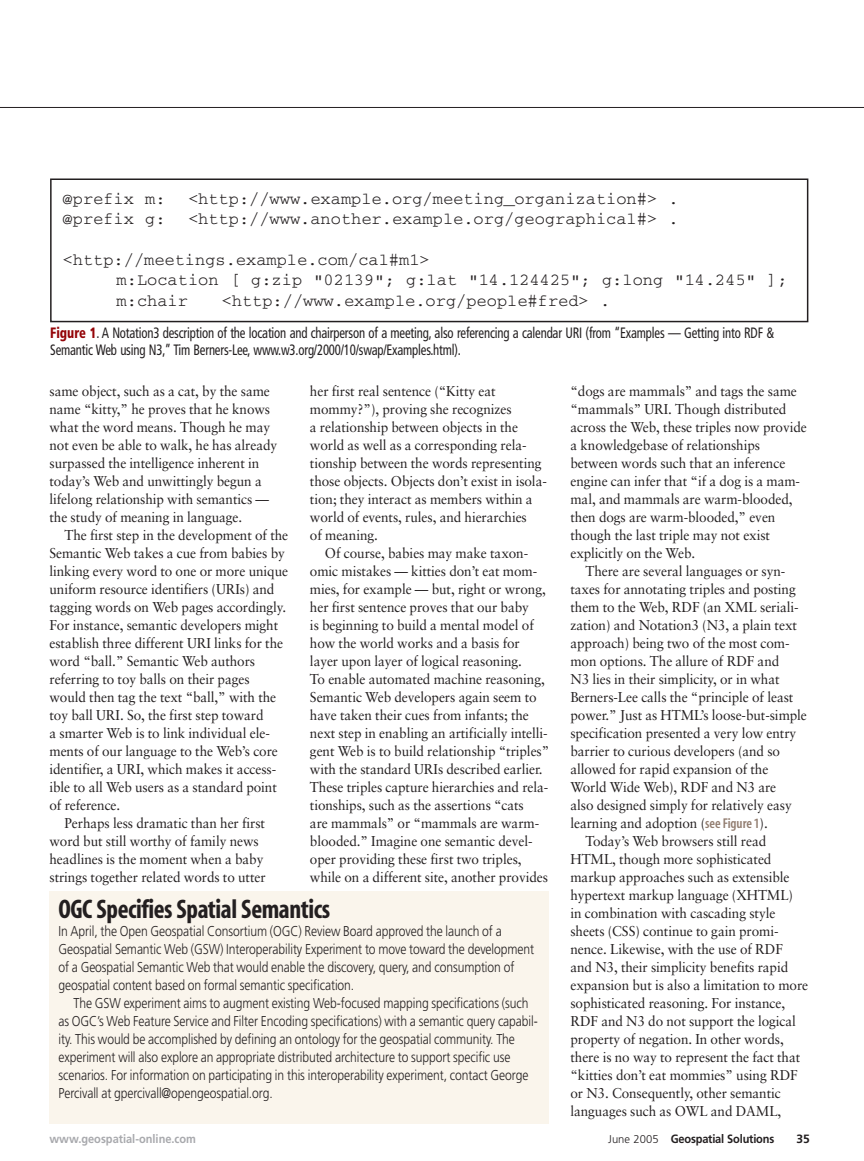
<style>
.page{position:relative;width:864px;height:1161px;background:#fff}
.page>*{position:absolute;margin:0;border:0;box-sizing:border-box;transform-origin:0 0}
.t1{font:700 condensed 27px "Myriad";letter-spacing:-.015em;color:#231f20;scale:.96 1}
.t2{font:16.95px/20.4px "Courier";color:#231f20}
.t3{font:condensed 15px/16.5px "Frutiger";letter-spacing:-.015em;color:#231f20;scale:.85 1}
.t4{font:14.25px/18px "Sabon";letter-spacing:-.005em;color:#231f20;scale:.95 1}
.t5{font:300 14.25px/18px "Frutiger";letter-spacing:-.005em;color:#231f20;scale:.85 1}
.t6{font:700 12px "Frutiger";letter-spacing:-.015em;color:#231f20;scale:.92 1}
.t7{font:700 12px "Frutiger";color:#a8a9ad;scale:.92 1}
.t8{font:700 12px "Frutiger";letter-spacing:-.015em;color:#231f20}
.s1{font-weight:900;color:#940408}
.s2{font-family:"Myriad";font-weight:600;font-stretch:condensed;color:#927d70}
.s3{font-weight:300;font-size:11.25px}
</style>
<div class="page">
<svg style="left:0;top:107px;width:864px;height:1px"></svg>
<div style="left:50px;top:891px;width:499px;height:233px;background:#faf5ec"></div>
<div style="left:50px;top:179px;width:758px;height:143px;border:2px solid #231f20"></div>
<p class="t2" style="left:63px;top:189px;width:105px">@prefix m:</p>
<p class="t2" style="left:188px;top:189px;width:492px">&lt;http://www.example.org/meeting_organization#&gt; .</p>
<p class="t2" style="left:63px;top:210px;width:105px">@prefix g:</p>
<p class="t2" style="left:188px;top:210px;width:492px">&lt;http://www.another.example.org/geographical#&gt; .</p>
<p class="t2" style="left:117px;top:251px;width:673px;text-indent:-54px">&lt;http://meetings.example.com/cal#m1&gt;<br>m:Location [ g:zip "02139"; g:lat "14.124425"; g:long "14.245" ]; m:chair</p>
<p class="t2" style="left:222px;top:291px;width:390px">&lt;http://www.example.org/people#fred&gt; .</p>
<p class="t3" style="left:50px;top:326px;width:853px"><span class="s1">Figure 1</span>. A Notation3 description of the location and chairperson of a meeting, also referencing a calendar URI (from “Examples — Getting into RDF &amp;<br>Semantic Web using N3,” Tim Berners-Lee, www.w3.org/2000/10/swap/Examples.html).</p>
<p class="t4" style="left:50px;top:383px;width:241px">same object, such as a cat, by the same name “kitty,” he proves that he knows what the word means. Though he may not even be able to walk, he has already surpassed the intelligence inherent in today’s Web and unwittingly begun a lifelong relationship with semantics — the study of meaning in language.</p>
<p class="t4" style="left:64px;top:527px;width:237px">The first step in the development of the</p>
<p class="t4" style="left:50px;top:545px;width:249px">Semantic Web takes a cue from babies by</p>
<p class="t4" style="left:50px;top:563px;width:253px">linking every word to one or more unique</p>
<p class="t4" style="left:50px;top:581px;width:238px">uniform resource identifiers (URIs) and</p>
<p class="t4" style="left:49px;top:599px;width:251px">tagging words on Web pages accordingly.</p>
<p class="t4" style="left:49px;top:617px;width:242px">For instance, semantic developers might</p>
<p class="t4" style="left:49px;top:635px;width:247px">establish three different URI links for the</p>
<p class="t4" style="left:49px;top:653px;width:218px">word “ball.” Semantic Web authors</p>
<p class="t4" style="left:49px;top:671px;width:212px">referring to toy balls on their pages</p>
<p class="t4" style="left:49px;top:689px;width:240px">would then tag the text “ball,” with the</p>
<p class="t4" style="left:49px;top:707px;width:227px">toy ball URI. So, the first step toward</p>
<p class="t4" style="left:49px;top:725px;width:233px">a smarter Web is to link individual ele-</p>
<p class="t4" style="left:49px;top:743px;width:242px">ments of our language to the Web’s core</p>
<p class="t4" style="left:49px;top:761px;width:240px">identifier, a URI, which makes it access-</p>
<p class="t4" style="left:49px;top:779px;width:241px">ible to all Web users as a standard point</p>
<p class="t4" style="left:49px;top:797px;width:76px">of reference.</p>
<p class="t4" style="left:64px;top:815px;width:213px">Perhaps less dramatic than her first</p>
<p class="t4" style="left:49px;top:833px;width:222px">word but still worthy of family news</p>
<p class="t4" style="left:49px;top:851px;width:227px">headlines is the moment when a baby</p>
<p class="t4" style="left:49px;top:869px;width:229px">strings together related words to utter</p>
<p class="t4" style="left:310px;top:383px;width:251px">her first real sentence (“Kitty eat mommy?”), proving she recognizes<br>a relationship between objects in the world as well as a corresponding rela&shy;tionship between the words representing those objects. Objects don’t exist in isola&shy;tion; they interact as members within a world of events, rules, and hierarchies<br>of meaning.</p>
<p class="t4" style="left:310px;top:545px;width:253px;text-indent:15px">Of course, babies may make taxon&shy;omic mistakes — kitties don’t eat mom&shy;mies, for example — but, right or wrong, her first sentence proves that our baby<br>is beginning to build a mental model of how the world works and a basis for layer upon layer of logical reasoning.<br>To enable automated machine reasoning, Semantic Web developers again seem to have taken their cues from infants; the next step in enabling an artificially intelli&shy;gent Web is to build relationship “triples” with the standard URIs described earlier.<br>These triples capture hierarchies and rela&shy;tionships, such as the assertions “cats<br>are mammals” or “mammals are warm&shy;blooded.” Imagine one semantic devel&shy;oper providing these first two triples, while on a different site, another provides</p>
<h1 class="t1" style="left:58px;top:900px;width:285px">OGC Specifies Spatial Semantics</h1>
<p class="t5" style="left:58px;top:923px;width:561px">In April, the Open Geospatial Consortium (OGC) Review Board approved the launch of a Geospatial Semantic Web (GSW) Interoperability Experiment to move toward the development of a Geospatial Semantic Web that would enable the discovery, query, and consumption of geospatial content based on formal semantic specification.</p>
<p class="t5" style="left:58px;top:995px;width:566px;text-indent:15px">The GSW experiment aims to augment existing Web-focused mapping specifications (such as OGC’s Web Feature Service and Filter Encoding specifications) with a semantic query capabil&shy;ity. This would be accomplished by defining an ontology for the geospatial community. The experiment will also explore an appropriate distributed architecture to support specific use scenarios. For information on participating in this interoperability experiment, contact George Percivall at gpercivall@opengeospatial.org.</p>
<p class="t4" style="left:570px;top:383px;width:240px">“dogs are mammals” and tags the same</p>
<p class="t4" style="left:570px;top:401px;width:229px">“mammals” URI. Though distributed</p>
<p class="t4" style="left:570px;top:419px;width:250px">across the Web, these triples now provide</p>
<p class="t4" style="left:570px;top:437px;width:201px">a knowledgebase of relationships</p>
<p class="t4" style="left:570px;top:455px;width:228px">between words such that an inference</p>
<p class="t4" style="left:570px;top:473px;width:243px">engine can infer that “if a dog is a mam-</p>
<p class="t4" style="left:570px;top:491px;width:235px">mal, and mammals are warm-blooded,</p>
<p class="t4" style="left:570px;top:509px;width:217px">then dogs are warm-blooded,” even</p>
<p class="t4" style="left:570px;top:527px;width:212px">though the last triple may not exist</p>
<p class="t4" style="left:570px;top:545px;width:133px">explicitly on the Web.</p>
<p class="t4" style="left:585px;top:563px;width:212px">There are several languages or syn-</p>
<p class="t4" style="left:570px;top:581px;width:239px">taxes for annotating triples and posting</p>
<p class="t4" style="left:570px;top:599px;width:242px">them to the Web, RDF (an XML seriali-</p>
<p class="t4" style="left:570px;top:617px;width:240px">zation) and Notation3 (N3, a plain text</p>
<p class="t4" style="left:570px;top:635px;width:232px">approach) being two of the most com-</p>
<p class="t4" style="left:570px;top:653px;width:221px">mon options. The allure of RDF and</p>
<p class="t4" style="left:570px;top:671px;width:222px">N3 lies in their simplicity, or in what</p>
<p class="t4" style="left:570px;top:689px;width:236px">Berners-Lee calls the “principle of least</p>
<p class="t4" style="left:570px;top:707px;width:250px">power.” Just as HTML’s loose-but-simple</p>
<p class="t4" style="left:570px;top:725px;width:239px">specification presented a very low entry</p>
<p class="t4" style="left:570px;top:743px;width:222px">barrier to curious developers (and so</p>
<p class="t4" style="left:570px;top:761px;width:210px">allowed for rapid expansion of the</p>
<p class="t4" style="left:570px;top:779px;width:218px">World Wide Web), RDF and N3 are</p>
<p class="t4" style="left:570px;top:797px;width:234px">also designed simply for relatively easy</p>
<p class="t4" style="left:570px;top:815px;width:209px">learning and adoption (<span class="s2">see Figure 1</span>).</p>
<p class="t4" style="left:585px;top:833px;width:192px">Today’s Web browsers still read</p>
<p class="t4" style="left:570px;top:851px;width:213px">HTML, though more sophisticated</p>
<p class="t4" style="left:570px;top:869px;width:232px">markup approaches such as extensible</p>
<p class="t4" style="left:570px;top:887px;width:236px">hypertext markup language (XHTML)</p>
<p class="t4" style="left:570px;top:905px;width:217px">in combination with cascading style</p>
<p class="t4" style="left:570px;top:923px;width:221px">sheets (CSS) continue to gain promi-</p>
<p class="t4" style="left:570px;top:941px;width:225px">nence. Likewise, with the use of RDF</p>
<p class="t4" style="left:570px;top:959px;width:231px">and N3, their simplicity benefits rapid</p>
<p class="t4" style="left:570px;top:977px;width:252px">expansion but is also a limitation to more</p>
<p class="t4" style="left:570px;top:995px;width:228px">sophisticated reasoning. For instance,</p>
<p class="t4" style="left:570px;top:1013px;width:239px">RDF and N3 do not support the logical</p>
<p class="t4" style="left:570px;top:1031px;width:226px">property of negation. In other words,</p>
<p class="t4" style="left:570px;top:1049px;width:243px">there is no way to represent the fact that</p>
<p class="t4" style="left:570px;top:1067px;width:241px">“kitties don’t eat mommies” using RDF</p>
<p class="t4" style="left:570px;top:1085px;width:223px">or N3. Consequently, other semantic</p>
<p class="t4" style="left:570px;top:1103px;width:224px">languages such as OWL and DAML,</p>
<p class="t7" style="left:50px;top:1134px;width:161px">www.geospatial-online.com</p>
<p class="t6" style="left:608px;top:1134px;width:182px"><span class="s3">June 2005</span> Geospatial Solutions</p>
<p class="t8" style="left:796px;top:1134px;width:15px">35</p>
</div>
